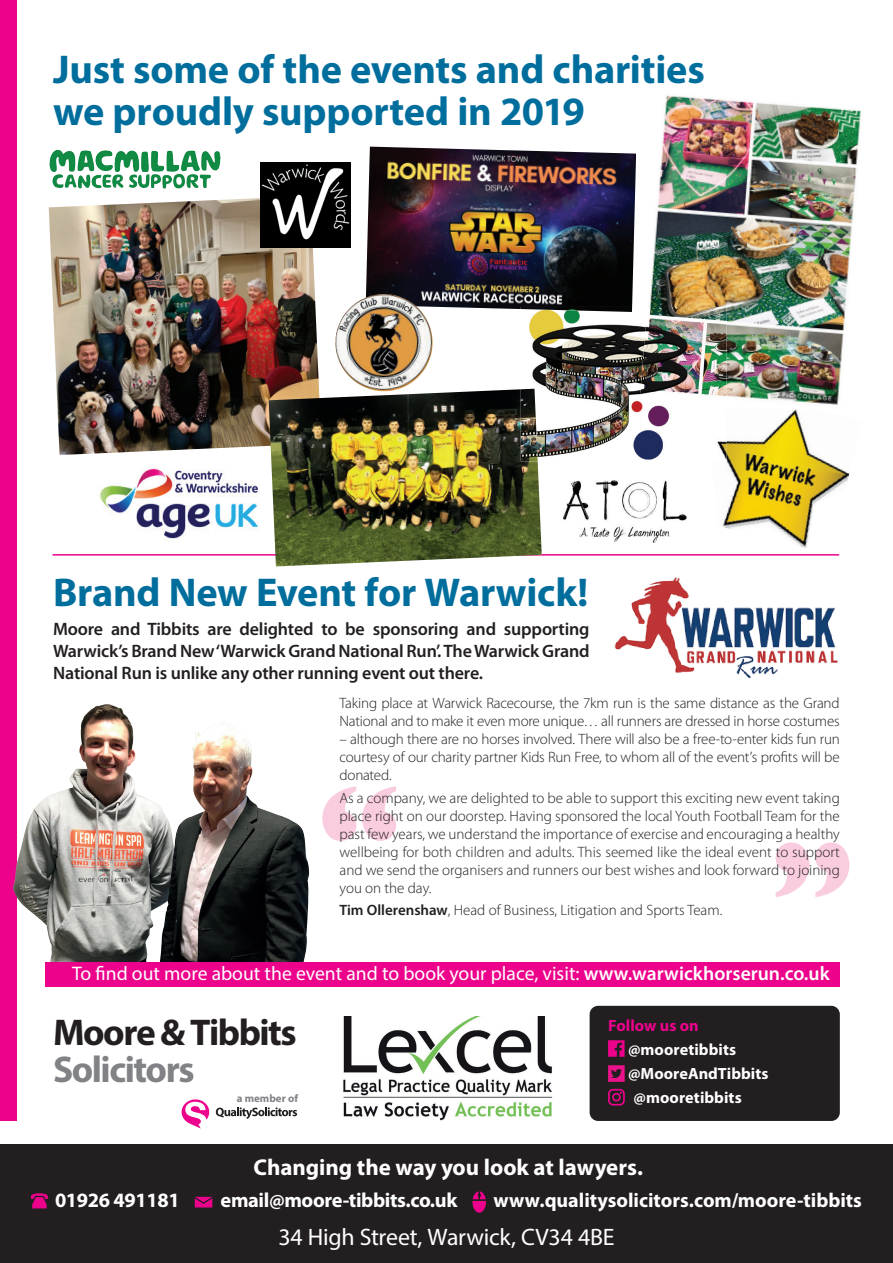
<style>
.page{position:relative;width:893px;height:1263px;background:#fff}
.page>*{position:absolute;margin:0;border:0;box-sizing:border-box;transform-origin:0 0}
.t1{font:700 147.9px "Gill Sans";color:#f9ccdf}
.t2{font:700 40.35px/42px "Myriad Pro";letter-spacing:-.005em;color:#006e9d}
.t3{font:700 37.35px "Myriad Pro";letter-spacing:-.04em;color:#231f20}
.t4{font:700 37.35px "Myriad Pro";letter-spacing:-.04em;color:#808285}
.t5{font:23.85px "Myriad Pro";letter-spacing:-.01em;color:#fff}
.t6{font:700 22.95px "Myriad Pro";letter-spacing:-.005em;color:#fff}
.t7{font:700 20.4px "Myriad Pro";letter-spacing:-.02em;color:#fff}
.t8{font:700 20.1px "Myriad Pro";color:#fff}
.t9{font:19.65px "Myriad Pro";color:#fff}
.t10{font:600 18px/21.6px "Myriad Pro";letter-spacing:-.01em;color:#231f20;text-align:justify}
.t11{font:700 16.2px "Myriad Pro";letter-spacing:.005em;color:#fff}
.t12{font:700 16.2px "Myriad Pro";letter-spacing:.005em;color:#ed028c}
.t13{font:300 15px/18px "Myriad Pro";letter-spacing:-.01em;color:#231f20;text-align:justify}
.t14{font:700 10.95px "Myriad Pro";color:#808285}
.s1{font-weight:600}
</style>
<div class="page">
<img style="left:100px;top:468px;width:158px;height:71px">
<hr style="left:53px;top:554px;width:786px;height:2px;background:#ed028c">
<img style="left:722px;top:409px;width:128px;height:139px">
<img style="left:615px;top:577px;width:223px;height:102px">
<img style="left:49px;top:196px;width:272px;height:259px">
<div style="left:0;top:0;width:16px;height:1121px;background:#ed028c"></div>
<div style="left:0;top:1145px;width:893px;height:118px;background:#231f20"></div>
<svg style="left:182px;top:1099px;width:27px;height:29px"></svg>
<svg style="left:216px;top:1107px;width:81px;height:12px"></svg>
<img style="left:343px;top:1016px;width:209px;height:105px">
<svg style="left:31px;top:1193px;width:17px;height:15px"></svg>
<svg style="left:195px;top:1197px;width:17px;height:10px"></svg>
<svg style="left:472px;top:1191px;width:14px;height:22px"></svg>
<div style="left:590px;top:1006px;width:250px;height:115px;background:#231f20;border-radius:9px"></div>
<svg style="left:608px;top:1040px;width:17px;height:17px"></svg>
<svg style="left:608px;top:1065px;width:17px;height:17px"></svg>
<img style="left:649px;top:95px;width:212px;height:310px">
<img style="left:49px;top:150px;width:64px;height:22px">
<img style="left:563px;top:481px;width:123px;height:61px">
<img style="left:269px;top:389px;width:273px;height:177px">
<img style="left:261px;top:162px;width:89px;height:85px">
<img style="left:366px;top:147px;width:270px;height:162px">
<img style="left:529px;top:307px;width:146px;height:154px">
<img style="left:675px;top:400px;width:52px;height:5px">
<img style="left:717px;top:409px;width:10px;height:52px">
<img style="left:640px;top:307px;width:87px;height:93px">
<img style="left:521px;top:389px;width:17px;height:72px">
<img style="left:521px;top:307px;width:111px;height:5px">
<img style="left:13px;top:705px;width:296px;height:263px">
<div style="left:45px;top:962px;width:795px;height:25px;background:#ed028c"></div>
<svg style="left:608px;top:1089px;width:17px;height:16px"></svg>
<img style="left:334px;top:294px;width:100px;height:99px">
<h2 class="t2" style="left:53px;top:49px;width:653px">Just some of the events and charities we proudly supported in 2019</h2>
<h2 class="t2" style="left:53px;top:572px;width:537px">Brand New Event for Warwick!</h2>
<p class="t10" style="left:53px;top:618px;width:538px">Moore and Tibbits are delighted to be sponsoring and supporting Warwick’s Brand New ‘Warwick Grand National Run’. The Warwick Grand National Run is unlike any other running event out there.</p>
<p class="t13" style="left:339px;top:695px;width:502px">Taking place at Warwick Racecourse, the 7km run is the same distance as the Grand<br>National and to make it even more unique… all runners are dressed in horse costumes</p>
<p class="t13" style="left:339px;top:731px;width:502px">– although there are no horses involved. There will also be a free-to-enter kids fun run courtesy of our charity partner Kids Run Free, to whom all of the event’s profits will be donated.</p>
<p class="t13" style="left:339px;top:789px;width:502px">As a company, we are delighted to be able to support this exciting new event taking place right on our doorstep. Having sponsored the local Youth Football Team for the past few years, we understand the importance of exercise and encouraging a healthy wellbeing for both children and adults. This seemed like the ideal event to support and we send the organisers and runners our best wishes and look forward to joining you on the day.</p>
<p class="t13" style="left:339px;top:901px;width:384px"><span class="s1">Tim Ollerenshaw</span>, Head of Business, Litigation and Sports Team.</p>
<h1 class="t1" style="left:317px;top:720px;width:85px">“</h1>
<h1 class="t1" style="left:772px;top:777px;width:85px">”</h1>
<h3 class="t9" style="left:72px;top:961px;width:759px">To find out more about the event and to book your place, visit: <span class="s1">www.warwickhorserun.co.uk</span></h3>
<h3 class="t3" style="left:53px;top:1008px;width:245px">Moore &amp; Tibbits</h3>
<h3 class="t4" style="left:53px;top:1045px;width:143px">Solicitors</h3>
<p class="t14" style="left:237px;top:1091px;width:63px">a member of</p>
<p class="t12" style="left:608px;top:1016px;width:92px">Follow us on</p>
<p class="t11" style="left:628px;top:1040px;width:110px">@mooretibbits</p>
<p class="t11" style="left:628px;top:1064px;width:142px">@MooreAndTibbits</p>
<p class="t11" style="left:634px;top:1088px;width:110px">@mooretibbits</p>
<h3 class="t6" style="left:254px;top:1154px;width:391px">Changing the way you look at lawyers.</h3>
<h3 class="t7" style="left:55px;top:1189px;width:126px">01926 491181</h3>
<h3 class="t7" style="left:221px;top:1189px;width:238px">email@moore-tibbits.co.uk</h3>
<h3 class="t8" style="left:493px;top:1189px;width:370px">www.qualitysolicitors.com/moore-tibbits</h3>
<h3 class="t5" style="left:278px;top:1222px;width:338px">34 High Street, Warwick, CV34 4BE</h3>
</div>
